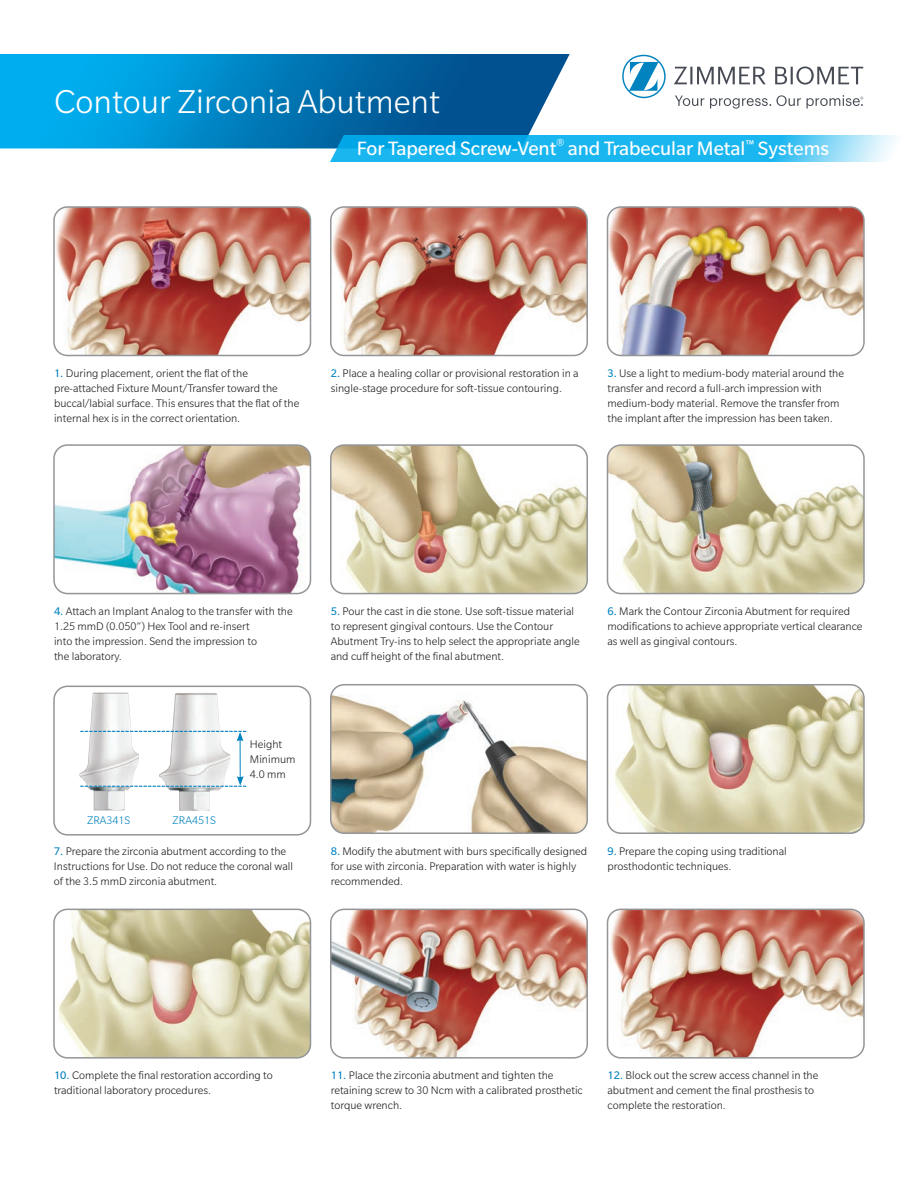
<style>
.page{position:relative;width:918px;height:1188px;background:#fff}
.page>*{position:absolute;margin:0;border:0;box-sizing:border-box;transform-origin:0 0}
.t1{font:300 36px "Slate Pro";color:#fff}
.t2{font:21px "Slate Pro";color:#fff}
.t3{font:300 12px/15px "Slate Pro";color:#231f20}
.t4{font:300 12px "Slate Pro";color:#0083bf}
.s1{font-weight:400;color:#0083bf}
</style>
<div class="page">
<img style="left:79px;top:693px;width:60px;height:117px">
<img style="left:159px;top:693px;width:71px;height:118px">
<hr style="left:240px;top:739px;width:1px;height:40px;background:#0083bf">
<svg style="left:80px;top:731px;width:166px;height:10px"></svg>
<svg style="left:80px;top:776px;width:166px;height:11px"></svg>
<svg style="left:0;top:54px;width:570px;height:94px;background:#0782bf"></svg>
<svg style="left:330px;top:135px;width:566px;height:27px;background:#2fbaef"></svg>
<img style="left:56px;top:209px;width:254px;height:147px">
<div style="left:53px;top:206px;width:258px;height:150px;border:2px solid #939598;border-radius:14px"></div>
<img style="left:332px;top:209px;width:254px;height:147px">
<div style="left:330px;top:206px;width:258px;height:150px;border:2px solid #939598;border-radius:14px"></div>
<img style="left:608px;top:209px;width:254px;height:147px">
<div style="left:607px;top:206px;width:258px;height:150px;border:2px solid #939598;border-radius:14px"></div>
<img style="left:56px;top:447px;width:254px;height:147px">
<div style="left:53px;top:444px;width:258px;height:150px;border:2px solid #939598;border-radius:14px"></div>
<img style="left:332px;top:447px;width:254px;height:147px">
<div style="left:330px;top:444px;width:258px;height:150px;border:2px solid #939598;border-radius:14px"></div>
<img style="left:608px;top:447px;width:254px;height:147px">
<div style="left:607px;top:444px;width:258px;height:150px;border:2px solid #939598;border-radius:14px"></div>
<img style="left:55px;top:909px;width:255px;height:147px">
<div style="left:53px;top:909px;width:258px;height:150px;border:2px solid #939598;border-radius:14px"></div>
<img style="left:332px;top:909px;width:254px;height:147px">
<div style="left:330px;top:909px;width:258px;height:150px;border:2px solid #939598;border-radius:14px"></div>
<img style="left:608px;top:909px;width:254px;height:147px">
<div style="left:607px;top:909px;width:258px;height:150px;border:2px solid #939598;border-radius:14px"></div>
<img style="left:333px;top:687px;width:252px;height:144px">
<div style="left:330px;top:684px;width:258px;height:150px;border:2px solid #939598;border-radius:14px"></div>
<img style="left:609px;top:686px;width:253px;height:146px">
<div style="left:607px;top:684px;width:258px;height:150px;border:2px solid #939598;border-radius:14px"></div>
<svg style="left:674px;top:66px;width:189px;height:19px"></svg>
<svg style="left:622px;top:55px;width:44px;height:43px"></svg>
<svg style="left:675px;top:96px;width:29px;height:10px"></svg>
<svg style="left:710px;top:95px;width:91px;height:14px"></svg>
<svg style="left:807px;top:95px;width:56px;height:13px"></svg>
<div style="left:53px;top:686px;width:258px;height:150px;border:2px solid #939598;border-radius:14px"></div>
<h1 class="t1" style="left:54px;top:83px;width:387px">Contour Zirconia Abutment</h1>
<h2 class="t2" style="left:357px;top:138px;width:474px">For Tapered Screw-Vent<sup>®</sup> and Trabecular Metal<sup>™</sup> Systems</h2>
<p class="t3" style="left:54px;top:366px;width:247px"><span class="s1">1.</span> During placement, orient the flat of the pre-attached Fixture Mount/Transfer toward the buccal/labial surface. This ensures that the flat of the internal hex is in the correct orientation.</p>
<p class="t3" style="left:331px;top:366px;width:249px"><span class="s1">2.</span> Place a healing collar or provisional restoration in a single-stage procedure for soft-tissue contouring.</p>
<p class="t3" style="left:607px;top:366px;width:238px"><span class="s1">3.</span> Use a light to medium-body material around the transfer and record a full-arch impression with medium-body material. Remove the transfer from the implant after the impression has been taken.</p>
<p class="t3" style="left:54px;top:604px;width:240px"><span class="s1">4.</span> Attach an Implant Analog to the transfer with the 1.25 mmD (0.050”) Hex Tool and re-insert<br>into the impression. Send the impression to<br>the laboratory.</p>
<p class="t3" style="left:331px;top:604px;width:251px"><span class="s1">5.</span> Pour the cast in die stone. Use soft-tissue material to represent gingival contours. Use the Contour Abutment Try-ins to help select the appropriate angle and cuff height of the final abutment.</p>
<p class="t3" style="left:607px;top:604px;width:257px"><span class="s1">6.</span> Mark the Contour Zirconia Abutment for required modifications to achieve appropriate vertical clearance as well as gingival contours.</p>
<p class="t4" style="left:87px;top:814px;width:45px">ZRA341S</p>
<p class="t4" style="left:173px;top:814px;width:45px">ZRA451S</p>
<p class="t3" style="left:250px;top:736px;width:47px">Height<br>Minimum<br>4.0 mm</p>
<p class="t3" style="left:54px;top:843px;width:241px"><span class="s1">7.</span> Prepare the zirconia abutment according to the<br>Instructions for Use. Do not reduce the coronal wall of the 3.5 mmD zirconia abutment.</p>
<p class="t3" style="left:331px;top:843px;width:258px"><span class="s1">8.</span> Modify the abutment with burs specifically designed for use with zirconia. Preparation with water is highly recommended.</p>
<p class="t3" style="left:607px;top:843px;width:181px"><span class="s1">9.</span> Prepare the coping using traditional prosthodontic techniques.</p>
<p class="t3" style="left:54px;top:1068px;width:220px"><span class="s1">10.</span> Complete the final restoration according to traditional laboratory procedures.</p>
<p class="t3" style="left:331px;top:1068px;width:254px"><span class="s1">11.</span> Place the zirconia abutment and tighten the retaining screw to 30 Ncm with a calibrated prosthetic torque wrench.</p>
<p class="t3" style="left:608px;top:1068px;width:212px"><span class="s1">12.</span> Block out the screw access channel in the abutment and cement the final prosthesis to complete the restoration.</p>
</div>
